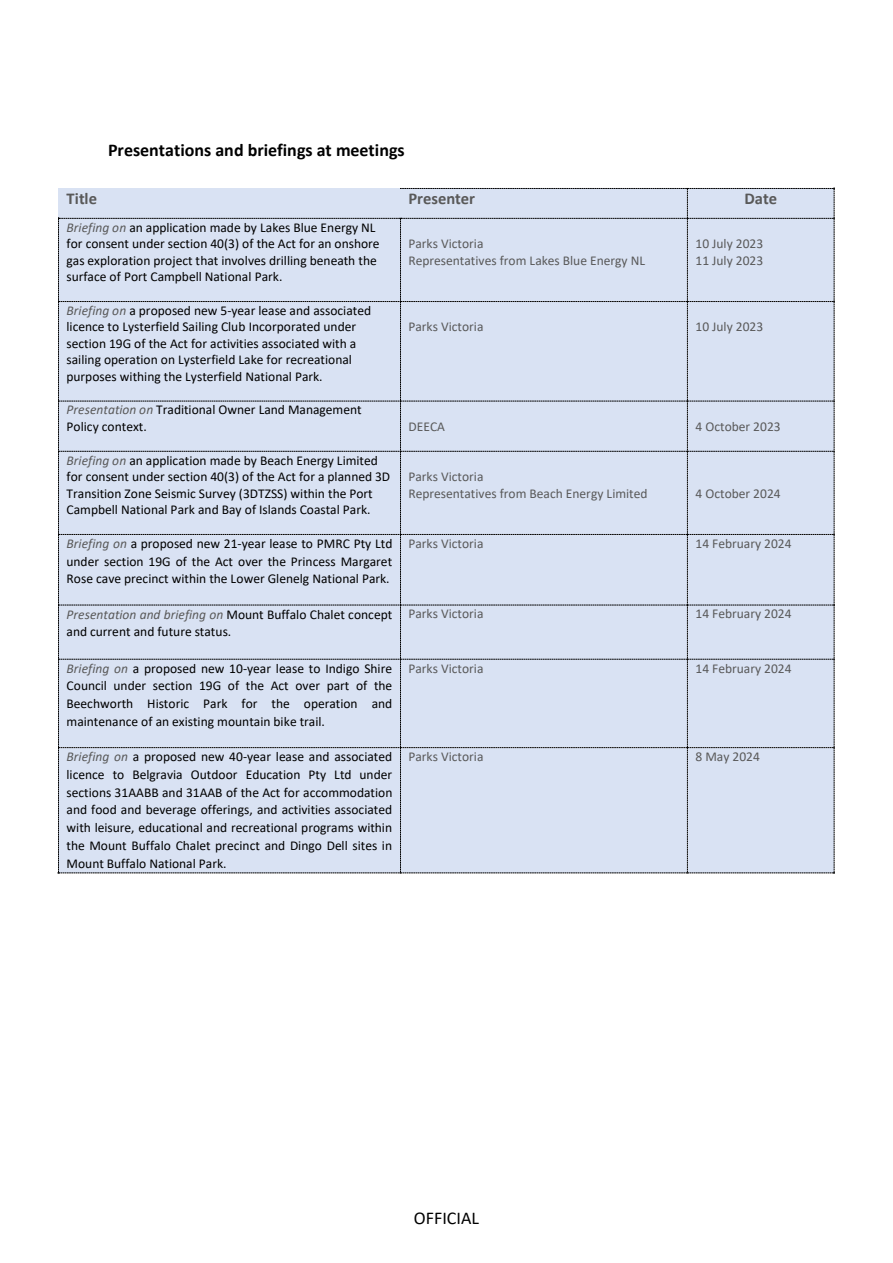
<style>
.page{position:relative;width:893px;height:1263px;background:#fff}
.page>*{position:absolute;margin:0;border:0;box-sizing:border-box;transform-origin:0 0}
.t1{font:700 18px "Calibri";color:#000}
.t2{font:18px "Calibri";color:#000}
.t3{font:700 16.5px "Calibri";color:#595959}
.t4{font:13.5px/16.5px "Calibri";color:#000}
.t5{font:13.5px "Calibri";color:#595959}
.s1{font-style:italic;color:#595959}
</style>
<div class="page">
<div style="left:58px;top:188px;width:777px;height:685px;background:#d9e2f3"></div>
<h2 class="t1" style="left:108px;top:137px;width:298px">Presentations and briefings at meetings</h2>
<p class="t3" style="left:67px;top:187px;width:32px">Title</p>
<p class="t3" style="left:408px;top:187px;width:68px">Presenter</p>
<p class="t3" style="left:744px;top:187px;width:34px">Date</p>
<p class="t4" style="left:67px;top:219px;width:315px"><span class="s1">Briefing on</span> an application made by Lakes Blue Energy NL for consent under section 40(3) of the Act for an onshore gas exploration project that involves drilling beneath the surface of Port Campbell National Park.</p>
<p class="t5" style="left:408px;top:234px;width:77px">Parks Victoria</p>
<p class="t5" style="left:408px;top:251px;width:238px">Representatives from Lakes Blue Energy NL</p>
<p class="t5" style="left:696px;top:234px;width:69px">10 July 2023</p>
<p class="t5" style="left:696px;top:251px;width:69px">11 July 2023</p>
<p class="t4" style="left:67px;top:302px;width:306px"><span class="s1">Briefing on</span> a proposed new 5-year lease and associated licence to Lysterfield Sailing Club Incorporated under section 19G of the Act for activities associated with a sailing operation on Lysterfield Lake for recreational purposes withing the Lysterfield National Park.</p>
<p class="t4" style="left:67px;top:401px;width:297px"><span class="s1">Presentation on</span> Traditional Owner Land Management<br>Policy context.</p>
<p class="t4" style="left:67px;top:452px;width:325px"><span class="s1">Briefing on</span> an application made by Beach Energy Limited for consent under section 40(3) of the Act for a planned 3D Transition Zone Seismic Survey (3DTZSS) within the Port Campbell National Park and Bay of Islands Coastal Park.</p>
<p class="t5" style="left:408px;top:317px;width:77px">Parks Victoria</p>
<p class="t5" style="left:696px;top:317px;width:69px">10 July 2023</p>
<p class="t5" style="left:408px;top:417px;width:38px">DEECA</p>
<p class="t5" style="left:696px;top:417px;width:87px">4 October 2023</p>
<p class="t5" style="left:408px;top:467px;width:77px">Parks Victoria</p>
<p class="t5" style="left:408px;top:484px;width:241px">Representatives from Beach Energy Limited</p>
<p class="t5" style="left:696px;top:484px;width:87px">4 October 2024</p>
<p class="t4" style="left:67px;top:534px;width:327px;line-height:17.9px;text-align:justify"><span class="s1">Briefing on</span> a proposed new 21-year lease to PMRC Pty Ltd under section 19G of the Act over the Princess Margaret Rose cave precinct within the Lower Glenelg National Park.</p>
<p class="t5" style="left:408px;top:534px;width:77px">Parks Victoria</p>
<p class="t5" style="left:696px;top:534px;width:98px">14 February 2024</p>
<p class="t4" style="left:67px;top:605px;width:327px;line-height:17.7px"><span class="s1">Presentation and briefing on</span> Mount Buffalo Chalet concept and current and future status.</p>
<p class="t5" style="left:408px;top:604px;width:77px">Parks Victoria</p>
<p class="t5" style="left:696px;top:604px;width:98px">14 February 2024</p>
<p class="t4" style="left:67px;top:659px;width:327px;line-height:17.9px;text-align:justify"><span class="s1">Briefing on</span> a proposed new 10-year lease to Indigo Shire Council under section 19G of the Act over part of the Beechworth Historic Park for the operation and maintenance of an existing mountain bike trail.</p>
<p class="t5" style="left:408px;top:659px;width:77px">Parks Victoria</p>
<p class="t5" style="left:696px;top:659px;width:98px">14 February 2024</p>
<p class="t4" style="left:67px;top:747px;width:327px;line-height:17.9px;text-align:justify"><span class="s1">Briefing on</span> a proposed new 40-year lease and associated licence to Belgravia Outdoor Education Pty Ltd under sections 31AABB and 31AAB of the Act for accommodation and food and beverage offerings, and activities associated with leisure, educational and recreational programs within the Mount Buffalo Chalet precinct and Dingo Dell sites in Mount Buffalo National Park.</p>
<p class="t5" style="left:408px;top:747px;width:77px">Parks Victoria</p>
<p class="t5" style="left:696px;top:747px;width:66px">8 May 2024</p>
<h1 class="t2" style="left:414px;top:1206px;width:67px">OFFICIAL</h1>
</div>
